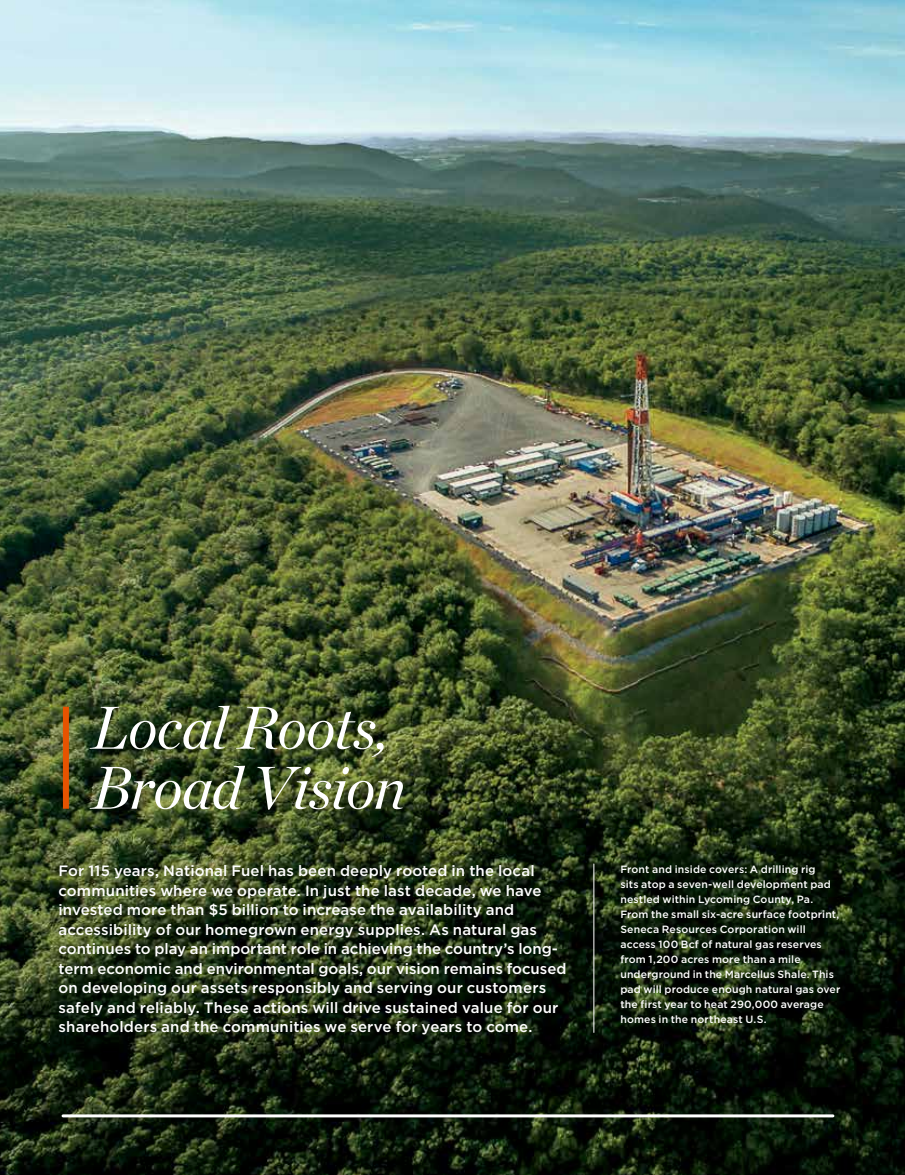
<style>
.page{position:relative;width:905px;height:1175px;background:#fff}
.page>*{position:absolute;margin:0;border:0;box-sizing:border-box;transform-origin:0 0}
.t1{font:italic 60px/60px "Chronicle Display";letter-spacing:-.015em;color:#fff}
.t2{font:500 15px/19.5px "Gotham HTF";letter-spacing:.005em;color:#fff}
.t3{font:500 10.5px/15px "Gotham HTF";letter-spacing:.01em;color:#fff}
</style>
<div class="page">
<img style="left:0;top:0;width:904px;height:1174px">
<div style="left:63px;top:706px;width:6px;height:102px;background:#e65300"></div>
<hr style="left:593px;top:864px;width:1px;height:168px;background:#fff">
<hr style="left:63px;top:1114px;width:769px;height:3px;background:#fff">
<h1 class="t1" style="left:91px;top:693px;width:315px">Local Roots,<br>Broad Vision</h1>
<p class="t2" style="left:58px;top:861px;width:509px">For 115 years, National Fuel has been deeply rooted in the local communities where we operate. In just the last decade, we have invested more than $5 billion to increase the availability and accessibility of our homegrown energy supplies. As natural gas continues to play an important role in achieving the country’s long&shy;term economic and environmental goals, our vision remains focused on developing our assets responsibly and serving our customers safely and reliably. These actions will drive sustained value for our shareholders and the communities we serve for years to come.</p>
<p class="t3" style="left:620px;top:861px;width:221px">Front and inside covers: A drilling rig<br>sits atop a seven-well development pad nestled within Lycoming County, Pa.<br>From the small six-acre surface footprint, Seneca Resources Corporation will access 100 Bcf of natural gas reserves from 1,200 acres more than a mile underground in the Marcellus Shale. This pad will produce enough natural gas over the first year to heat 290,000 average homes in the northeast U.S.</p>
</div>
